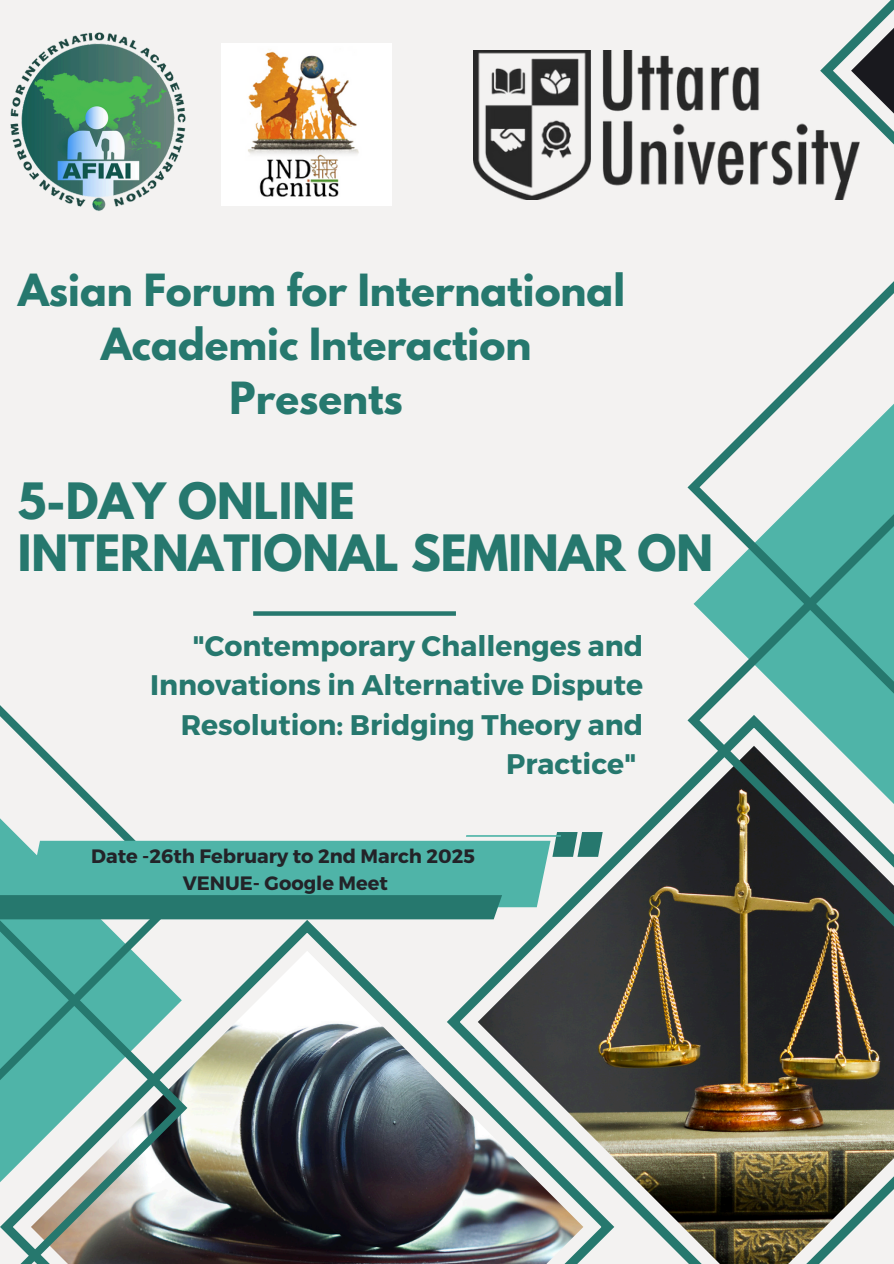
<style>
.page{position:relative;width:894px;height:1264px;background:#fff}
.page>*{position:absolute;margin:0;border:0;box-sizing:border-box;transform-origin:0 0}
.t1{font:700 44.4px/51.8px "League Spartan";color:#26786e}
.t2{font:700 39.3px/54px "League Spartan";color:#26786e;text-align:center}
.t3{font:700 28.2px/39.3px "Montserrat";color:#26786e;text-align:right}
.t4{font:700 19.35px "Montserrat";color:#232328}
</style>
<div class="page">
<div style="left:0;top:0;width:893px;height:1263px;background:#f3f2f1"></div>
<img style="left:850px;top:0;width:43px;height:146px">
<img style="left:602px;top:782px;width:291px;height:481px">
<svg style="left:687px;top:282px;width:206px;height:677px"></svg>
<svg style="left:187px;top:919px;width:427px;height:344px"></svg>
<img style="left:187px;top:950px;width:396px;height:313px">
<svg style="left:0;top:705px;width:187px;height:558px"></svg>
<svg style="left:253px;top:611px;width:203px;height:4px"></svg>
<img style="left:10px;top:32px;width:212px;height:179px">
<svg style="left:0;top:832px;width:602px;height:87px;background:#5eada4"></svg>
<hr style="left:466px;top:835px;width:95px;height:1px;background:#4fb4a8">
<img style="left:222px;top:44px;width:170px;height:162px">
<img style="left:473px;top:51px;width:386px;height:148px">
<p class="t2" style="left:18px;top:268px;width:608px">Asian Forum for International<br>Academic Interaction<br>Presents</p>
<p class="t1" style="left:18px;top:481px;width:696px">5-DAY ONLINE<br>INTERNATIONAL SEMINAR ON</p>
<h2 class="t3" style="left:150px;top:624px;width:494px">"Contemporary Challenges and<br>Innovations in Alternative Dispute<br>Resolution: Bridging Theory and<br>Practice"</h2>
<h1 class="t4" style="left:91px;top:843px;width:385px">Date -26th February to 2nd March 2025</h1>
<p class="t4" style="left:183px;top:870px;width:207px">VENUE- Google Meet</p>
</div>
